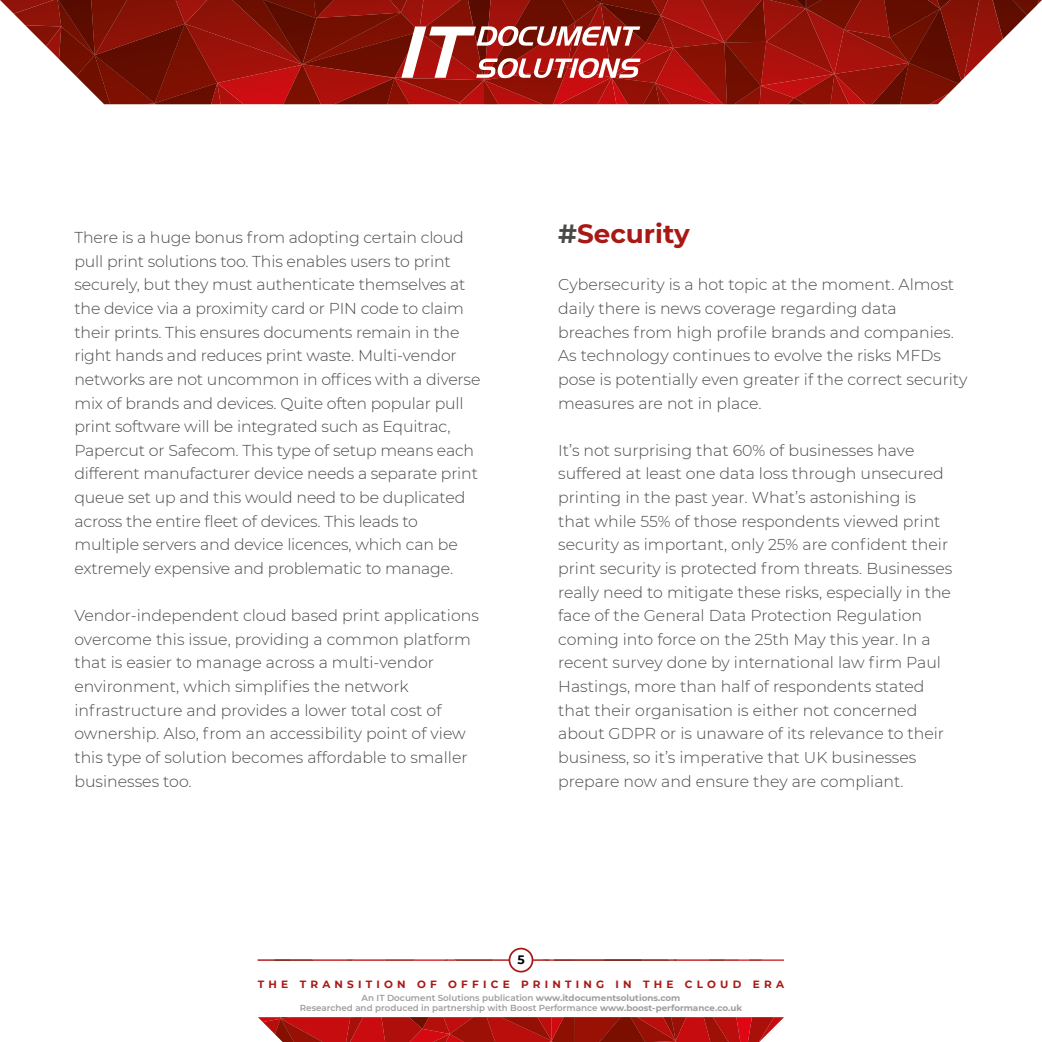
<style>
.page{position:relative;width:1042px;height:1042px;background:#fff}
.page>*{position:absolute;margin:0;border:0;box-sizing:border-box;transform-origin:0 0}
.t1{font:700 26.25px "Montserrat";color:#a81916}
.t2{font:300 15.75px/23.6px "Montserrat";color:#4a4a49}
.t3{font:700 12.25px "Montserrat";color:#000}
.t4{font:700 10.5px "Montserrat";letter-spacing:.4em;color:#a81916}
.t5{font:600 8.75px/10.5px "Montserrat";color:#9d9d9c;text-align:center}
.s1{color:#4a4a49}
.s2{font-weight:700}
</style>
<div class="page">
<svg style="left:0;top:0;width:1042px;height:104px;background:#9c332a"></svg>
<svg style="left:258px;top:959px;width:526px;height:2px"></svg>
<div style="left:509px;top:948px;width:23px;height:23px;background:#fff;border-radius:50%"></div>
<div style="left:508px;top:947px;width:25px;height:25px;border:2px solid #a81916;border-radius:50%"></div>
<svg style="left:258px;top:1017px;width:526px;height:25px;background:#b11c18"></svg>
<p class="t2" style="left:74px;top:225px;width:407px">There is a huge bonus from adopting certain cloud pull print solutions too. This enables users to print securely, but they must authenticate themselves at the device via a proximity card or PIN code to claim their prints. This ensures documents remain in the right hands and reduces print waste. Multi-vendor networks are not uncommon in offices with a diverse mix of brands and devices. Quite often popular pull print software will be integrated such as Equitrac, Papercut or Safecom. This type of setup means each different manufacturer device needs a separate print queue set up and this would need to be duplicated across the entire fleet of devices. This leads to multiple servers and device licences, which can be extremely expensive and problematic to manage.</p>
<p class="t2" style="left:74px;top:603px;width:406px">Vendor-independent cloud based print applications overcome this issue, providing a common platform that is easier to manage across a multi-vendor environment, which simplifies the network infrastructure and provides a lower total cost of ownership. Also, from an accessibility point of view this type of solution becomes affordable to smaller businesses too.</p>
<h1 class="t1" style="left:558px;top:215px;width:133px"><span class="s1">#</span>Security</h1>
<p class="t2" style="left:558px;top:272px;width:411px">Cybersecurity is a hot topic at the moment. Almost daily there is news coverage regarding data breaches from high profile brands and companies.<br>As technology continues to evolve the risks MFDs pose is potentially even greater if the correct security measures are not in place.</p>
<p class="t2" style="left:558px;top:438px;width:396px">It’s not surprising that 60% of businesses have suffered at least one data loss through unsecured printing in the past year. What’s astonishing is<br>that while 55% of those respondents viewed print security as important, only 25% are confident their print security is protected from threats. Businesses really need to mitigate these risks, especially in the face of the General Data Protection Regulation coming into force on the 25th May this year. In a recent survey done by international law firm Paul Hastings, more than half of respondents stated that their organisation is either not concerned about GDPR or is unaware of its relevance to their business, so it’s imperative that UK businesses prepare now and ensure they are compliant.</p>
<p class="t3" style="left:517px;top:951px;width:9px">5</p>
<p class="t4" style="left:258px;top:976px;width:527px">THE TRANSITION OF OFFICE PRINTING IN THE CLOUD ERA</p>
<p class="t5" style="left:300px;top:992px;width:444px">An IT Document Solutions publication <span class="s2">www.itdocumentsolutions.com<br></span>Researched and produced in partnership with Boost Performance <span class="s2">www.boost-performance.co.uk</span></p>
</div>
